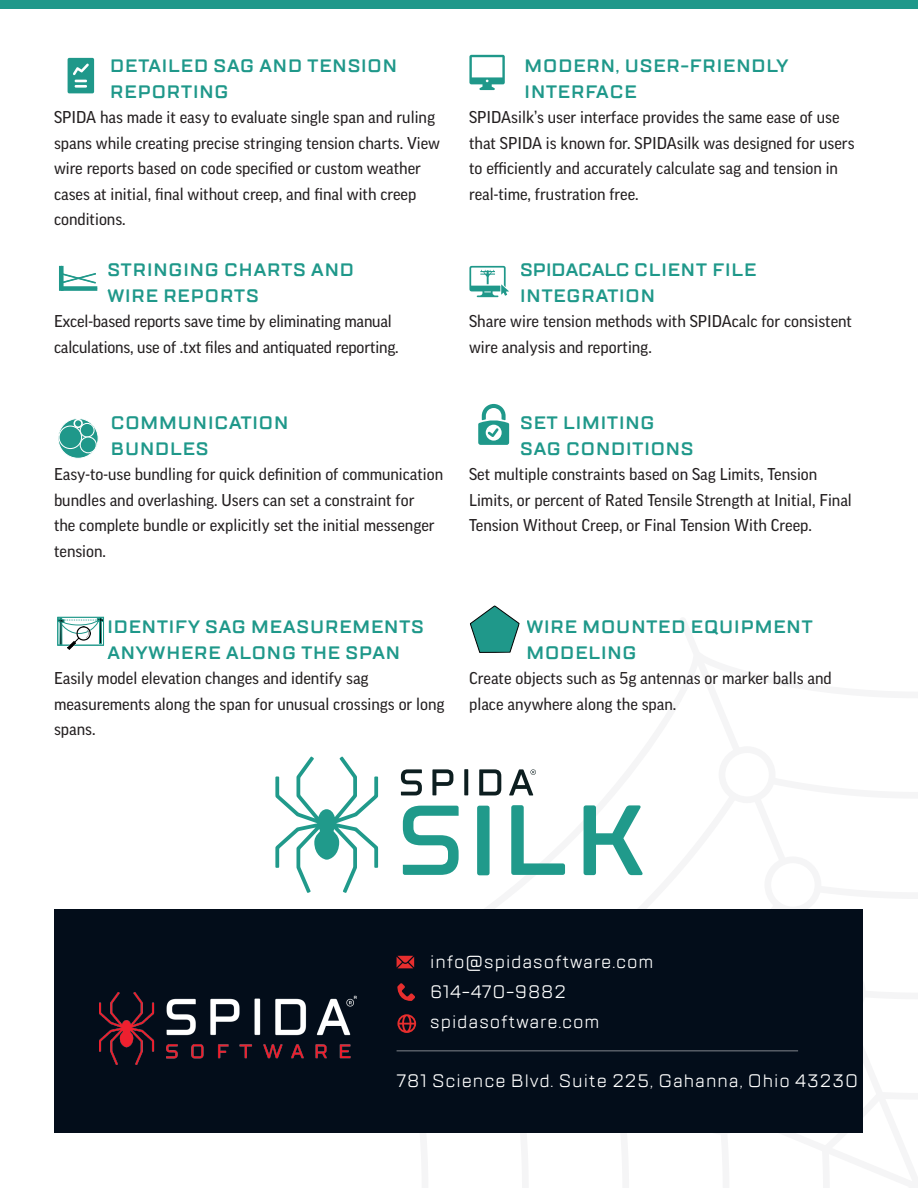
<style>
.page{position:relative;width:918px;height:1188px;background:#fff}
.page>*{position:absolute;margin:0;border:0;box-sizing:border-box;transform-origin:0 0}
.t1{font:600 18px/25.5px "TT Lakes";letter-spacing:.05em;color:#1f988a}
.t2{font:18px "TT Lakes";letter-spacing:.05em;color:#fff}
.t3{font:16.5px/25.5px "Good Pro";color:#231f20}
.t4{font:600 4.5px "TT Lakes";color:#fff}
</style>
<div class="page">
<div style="left:55px;top:910px;width:808px;height:223px;background:#030d1a"></div>
<hr style="left:397px;top:1050px;width:401px;height:1px;background:#fff">
<svg style="left:397px;top:956px;width:17px;height:12px"></svg>
<svg style="left:397px;top:983px;width:18px;height:18px"></svg>
<svg style="left:397px;top:1014px;width:19px;height:19px"></svg>
<svg style="left:478px;top:404px;width:31px;height:41px"></svg>
<div style="left:0;top:0;width:918px;height:9px;background:#1f988a"></div>
<img style="left:99px;top:992px;width:255px;height:73px">
<svg style="left:68px;top:58px;width:26px;height:35px"></svg>
<div style="left:59px;top:266px;width:5px;height:25px;background:#1f988a"></div>
<div style="left:61px;top:286px;width:36px;height:5px;background:#1f988a"></div>
<svg style="left:63px;top:272px;width:33px;height:13px"></svg>
<svg style="left:58px;top:418px;width:40px;height:40px"></svg>
<div style="left:58px;top:418px;width:41px;height:41px;border:1px solid #fff;border-radius:50%"></div>
<div style="left:59px;top:426px;width:23px;height:23px;background:#1f988a;border-radius:50%"></div>
<div style="left:59px;top:426px;width:23px;height:23px;border:1px solid #fff;border-radius:50%"></div>
<div style="left:74px;top:420px;width:8px;height:7px;background:#1f988a;border-radius:50%"></div>
<div style="left:74px;top:419px;width:9px;height:9px;border:2px solid #fff;border-radius:50%"></div>
<div style="left:80px;top:423px;width:14px;height:14px;background:#1f988a;border-radius:50%"></div>
<div style="left:80px;top:423px;width:15px;height:14px;border:1px solid #fff;border-radius:50%"></div>
<div style="left:80px;top:437px;width:16px;height:16px;background:#1f988a;border-radius:50%"></div>
<div style="left:80px;top:436px;width:17px;height:17px;border:1px solid #fff;border-radius:50%"></div>
<svg style="left:60px;top:619px;width:42px;height:24px"></svg>
<div style="left:58px;top:617px;width:46px;height:28px;border:1px solid #1f988a"></div>
<img style="left:68px;top:626px;width:23px;height:23px">
<svg style="left:469px;top:55px;width:36px;height:35px"></svg>
<svg style="left:469px;top:266px;width:40px;height:31px"></svg>
<svg style="left:470px;top:605px;width:50px;height:48px"></svg>
<svg style="left:403px;top:806px;width:56px;height:69px"></svg>
<svg style="left:275px;top:757px;width:103px;height:136px"></svg>
<svg style="left:401px;top:769px;width:21px;height:26px"></svg>
<svg style="left:464px;top:769px;width:4px;height:26px"></svg>
<svg style="left:432px;top:769px;width:21px;height:26px"></svg>
<svg style="left:476px;top:769px;width:387px;height:283px"></svg>
<p class="t1" style="left:110px;top:53px;width:288px">DETAILED SAG AND TENSION<br>REPORTING</p>
<p class="t3" style="left:54px;top:104px;width:387px">SPIDA has made it easy to evaluate single span and ruling spans while creating precise stringing tension charts. View wire reports based on code specified or custom weather cases at initial, final without creep, and final with creep conditions.</p>
<p class="t1" style="left:107px;top:257px;width:248px">STRINGING CHARTS AND</p>
<p class="t1" style="left:107px;top:283px;width:153px">WIRE REPORTS</p>
<p class="t3" style="left:54px;top:308px;width:346px">Excel-based reports save time by eliminating manual calculations, use of .txt files and antiquated reporting.</p>
<p class="t1" style="left:111px;top:410px;width:179px">COMMUNICATION</p>
<p class="t1" style="left:111px;top:436px;width:99px">BUNDLES</p>
<p class="t3" style="left:54px;top:461px;width:391px">Easy-to-use bundling for quick definition of communication bundles and overlashing. Users can set a constraint for<br>the complete bundle or explicitly set the initial messenger tension.</p>
<p class="t1" style="left:525px;top:53px;width:265px">MODERN, USER-FRIENDLY<br>INTERFACE</p>
<p class="t3" style="left:469px;top:104px;width:387px">SPIDAsilk s’ user interface provides the same ease of use that SPIDA is known for. SPIDAsilk was designed for users to efficiently and accurately calculate sag and tension in real-time, frustration free.</p>
<p class="t1" style="left:520px;top:257px;width:238px">SPIDACALC CLIENT FILE<br>INTEGRATION</p>
<p class="t3" style="left:469px;top:308px;width:384px">Share wire tension methods with SPIDAcalc for consistent wire analysis and reporting.</p>
<p class="t1" style="left:520px;top:410px;width:136px">SET LIMITING</p>
<p class="t1" style="left:520px;top:436px;width:175px">SAG CONDITIONS</p>
<p class="t3" style="left:469px;top:461px;width:384px">Set multiple constraints based on Sag Limits, Tension<br>Limits, or percent of Rated Tensile Strength at Initial, Final<br>Tension Without Creep, or Final Tension With Creep.</p>
<p class="t1" style="left:107px;top:614px;width:318px">IDENTIFY SAG MEASUREMENTS<br>ANYWHERE ALONG THE SPAN</p>
<p class="t3" style="left:54px;top:665px;width:392px">Easily model elevation changes and identify sag measurements along the span for unusual crossings or long spans.</p>
<p class="t1" style="left:527px;top:614px;width:288px">WIRE MOUNTED EQUIPMENT<br>MODELING</p>
<p class="t3" style="left:469px;top:665px;width:364px">Create objects such as g5 antennas or marker balls and place anywhere along the span.</p>
<p class="t4" style="left:354px;top:995px;width:5px">R</p>
<p class="t2" style="left:430px;top:950px;width:225px">info@spidasoftware.com</p>
<p class="t2" style="left:430px;top:980px;width:137px">614-470-9882</p>
<p class="t2" style="left:430px;top:1010px;width:171px">spidasoftware.com</p>
<p class="t2" style="left:397px;top:1069px;width:463px">781 Science Blvd. Suite 225, Gahanna, Ohio 43230</p>
</div>
